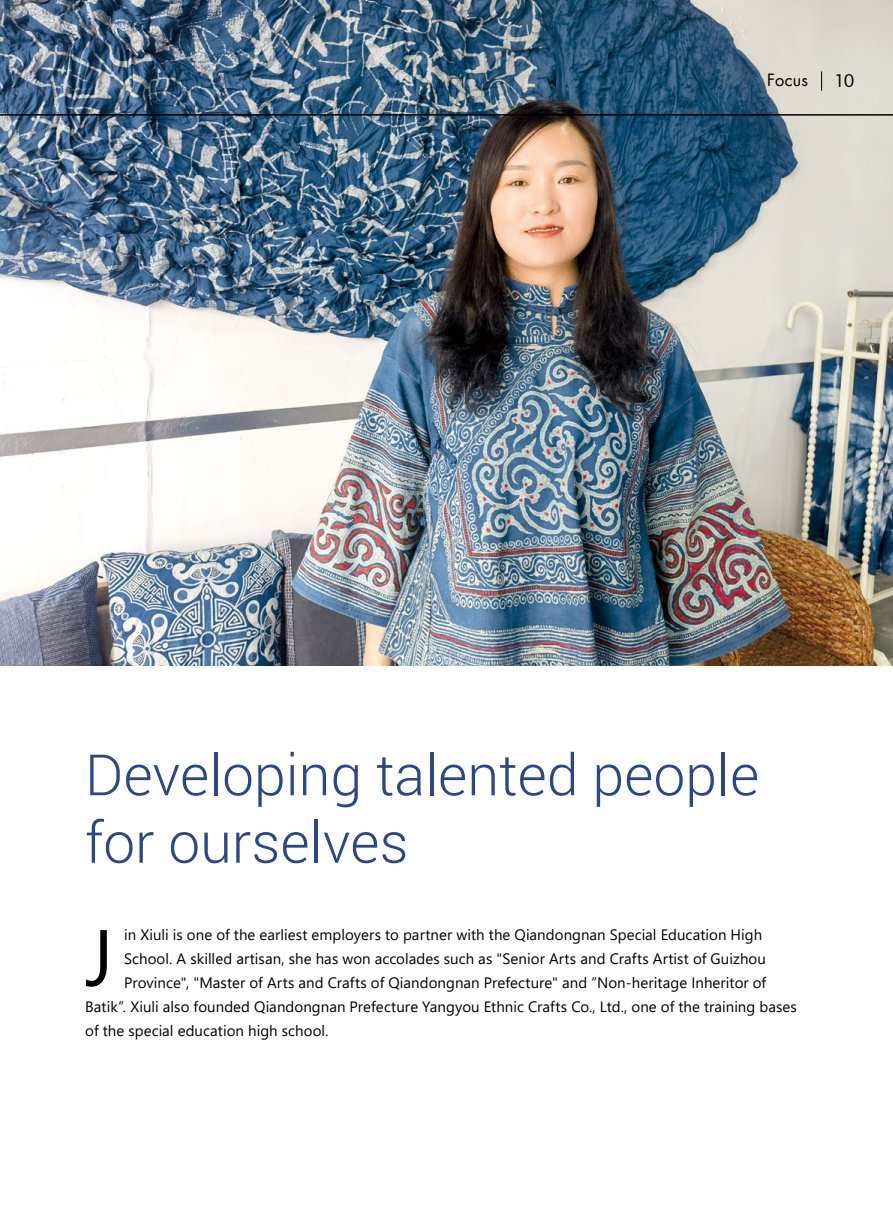
<style>
.page{position:relative;width:893px;height:1212px;background:#fff}
.page>*{position:absolute;margin:0;border:0;box-sizing:border-box;transform-origin:0 0}
.t1{font:79.5px "Segoe UI";color:#000}
.t2{font:300 57px/67.5px "Roboto";color:#2c4781}
.t3{font:18px "Futura BT";color:#000}
.t4{font:16.5px "Futura LT";letter-spacing:.01em;color:#000}
.t5{font:15px "Segoe UI";letter-spacing:.005em;color:#000}
</style>
<div class="page">
<img style="left:0;top:0;width:893px;height:666px">
<hr style="left:0;top:114px;width:893px;height:2px;background:#000">
<svg style="left:821px;top:71px;width:1px;height:20px"></svg>
<p class="t4" style="left:767px;top:69px;width:42px">Focus</p>
<p class="t3" style="left:834px;top:70px;width:22px">10</p>
<h2 class="t2" style="left:85px;top:739px;width:676px">Developing talented people for ourselves</h2>
<p class="t5" style="left:124px;top:921px;width:640px">in Xiuli is one of the earliest employers to partner with the Qiandongnan Special Education High</p>
<p class="t5" style="left:124px;top:945px;width:643px">School. A skilled artisan, she has won accolades such as "Senior Arts and Crafts Artist of Guizhou</p>
<p class="t5" style="left:124px;top:969px;width:644px">Province", "Master of Arts and Crafts of Qiandongnan Prefecture" and ”Non-heritage Inheritor of</p>
<p class="t5" style="left:85px;top:993px;width:713px">Batik”. Xiuli also founded Qiandongnan Prefecture Yangyou Ethnic Crafts Co., Ltd., one of the training bases</p>
<p class="t5" style="left:85px;top:1017px;width:245px">of the special education high school.</p>
<h1 class="t1" style="left:85px;top:882px;width:30px">J</h1>
</div>
